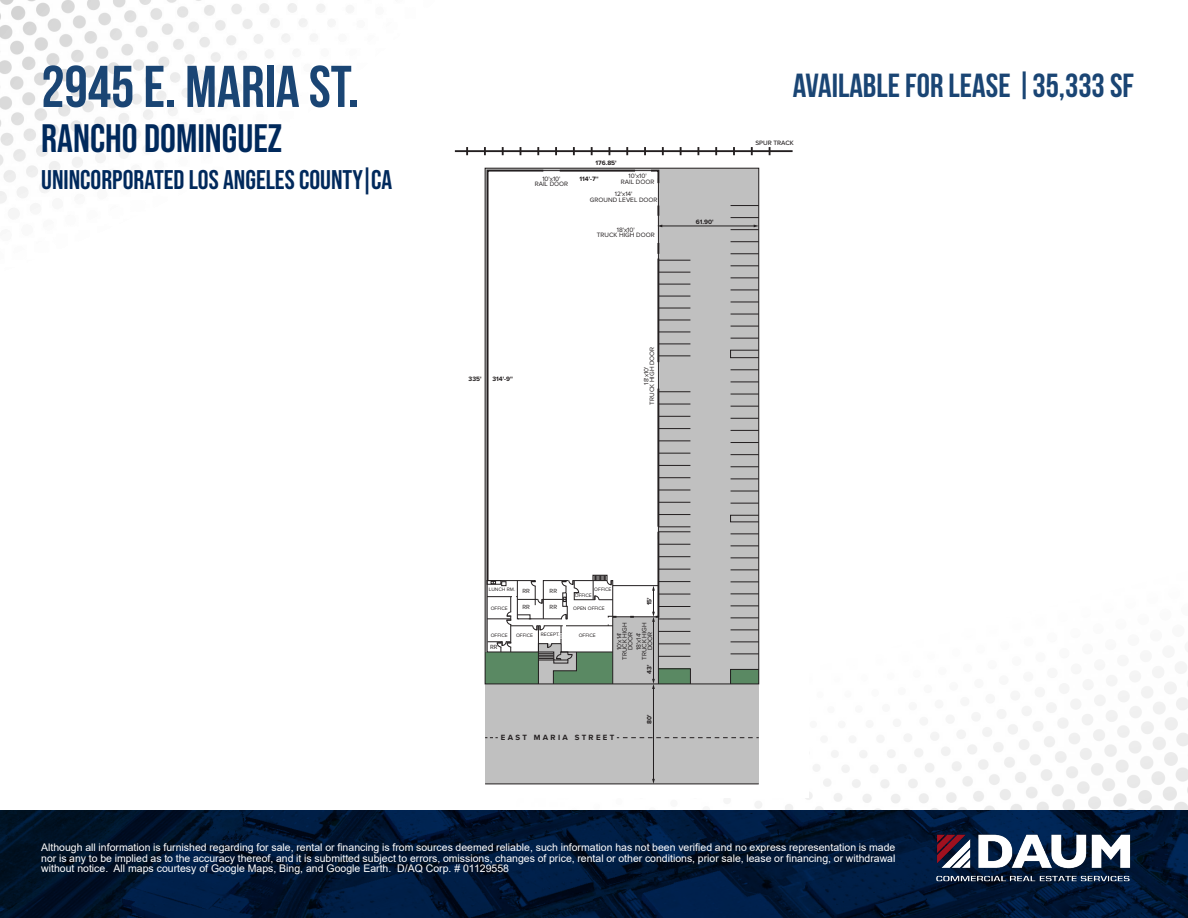
<style>
.page{position:relative;width:1188px;height:918px;background:#fff}
.page>*{position:absolute;margin:0;border:0;box-sizing:border-box;transform-origin:0 0}
.t1{font:700 58.8px "Bebas Neue";color:#1a4574}
.t2{font:700 39.6px "Bebas Neue Pro";color:#00295c}
.t3{font:700 33.45px "Bebas Neue";color:#1a4574}
.t4{font:700 27px "Bebas Neue Pro";color:#00295c}
.t5{font:10.5px/10.5px "Arial";color:#fff;text-align:justify}
.t6{font:700 7.8px "Proxima Nova";letter-spacing:.3em;color:#231f20}
.t7{font:6.45px/5.6px "Proxima Nova";color:#231f20;text-align:center}
.t8{font:700 6.45px "Proxima Nova";color:#231f20}
.t9{font:500 6.45px "Proxima Nova";color:#231f20}
.t10{font:6.15px "Proxima Nova";color:#231f20}
.t11{font:5.1px "Proxima Nova";color:#231f20}
.s1{font-size:6.15px}
</style>
<div class="page">
<img style="left:0;top:0;width:325px;height:211px">
<img style="left:755px;top:662px;width:433px;height:148px">
<img style="left:0;top:810px;width:1188px;height:108px">
<img style="left:935px;top:829px;width:199px;height:58px">
<div style="left:454px;top:130px;width:355px;height:668px;background:#fff"></div>
<div style="left:485px;top:168px;width:274px;height:616px;background:#c0c0c0"></div>
<hr style="left:455px;top:150px;width:338px;height:2px;background:#231f20">
<svg style="left:466px;top:147px;width:2px;height:8px"></svg>
<svg style="left:484px;top:147px;width:2px;height:8px"></svg>
<svg style="left:502px;top:147px;width:2px;height:8px"></svg>
<svg style="left:537px;top:147px;width:2px;height:8px"></svg>
<svg style="left:555px;top:147px;width:2px;height:8px"></svg>
<svg style="left:573px;top:147px;width:2px;height:8px"></svg>
<svg style="left:591px;top:147px;width:2px;height:8px"></svg>
<svg style="left:626px;top:147px;width:2px;height:8px"></svg>
<svg style="left:644px;top:147px;width:2px;height:8px"></svg>
<svg style="left:662px;top:147px;width:2px;height:8px"></svg>
<svg style="left:680px;top:147px;width:2px;height:8px"></svg>
<svg style="left:697px;top:147px;width:2px;height:8px"></svg>
<svg style="left:715px;top:147px;width:2px;height:8px"></svg>
<svg style="left:733px;top:147px;width:2px;height:8px"></svg>
<svg style="left:751px;top:147px;width:2px;height:8px"></svg>
<svg style="left:769px;top:147px;width:2px;height:8px"></svg>
<hr style="left:485px;top:783px;width:274px;height:1px;background:#231f20">
<svg style="left:617px;top:737px;width:142px;height:1px"></svg>
<svg style="left:731px;top:205px;width:28px;height:1px"></svg>
<svg style="left:731px;top:217px;width:28px;height:1px"></svg>
<svg style="left:731px;top:241px;width:28px;height:1px"></svg>
<svg style="left:731px;top:253px;width:28px;height:1px"></svg>
<svg style="left:731px;top:265px;width:28px;height:1px"></svg>
<svg style="left:731px;top:277px;width:28px;height:1px"></svg>
<svg style="left:731px;top:289px;width:28px;height:1px"></svg>
<svg style="left:731px;top:302px;width:28px;height:1px"></svg>
<svg style="left:731px;top:314px;width:28px;height:1px"></svg>
<svg style="left:731px;top:326px;width:28px;height:1px"></svg>
<svg style="left:731px;top:338px;width:28px;height:1px"></svg>
<div style="left:730px;top:350px;width:29px;height:8px;border:1px solid #231f20"></div>
<svg style="left:731px;top:369px;width:28px;height:1px"></svg>
<svg style="left:731px;top:381px;width:28px;height:1px"></svg>
<svg style="left:731px;top:394px;width:28px;height:1px"></svg>
<svg style="left:731px;top:406px;width:28px;height:1px"></svg>
<svg style="left:731px;top:418px;width:28px;height:1px"></svg>
<svg style="left:731px;top:430px;width:28px;height:1px"></svg>
<svg style="left:731px;top:442px;width:28px;height:1px"></svg>
<svg style="left:731px;top:454px;width:28px;height:1px"></svg>
<svg style="left:731px;top:466px;width:28px;height:1px"></svg>
<svg style="left:731px;top:478px;width:28px;height:1px"></svg>
<svg style="left:731px;top:491px;width:28px;height:1px"></svg>
<svg style="left:731px;top:503px;width:28px;height:1px"></svg>
<div style="left:730px;top:515px;width:29px;height:7px;border:1px solid #231f20"></div>
<svg style="left:731px;top:533px;width:28px;height:1px"></svg>
<svg style="left:731px;top:545px;width:28px;height:1px"></svg>
<svg style="left:731px;top:557px;width:28px;height:1px"></svg>
<svg style="left:731px;top:569px;width:28px;height:1px"></svg>
<svg style="left:731px;top:581px;width:28px;height:1px"></svg>
<svg style="left:731px;top:593px;width:28px;height:1px"></svg>
<svg style="left:731px;top:605px;width:28px;height:1px"></svg>
<svg style="left:731px;top:617px;width:28px;height:1px"></svg>
<svg style="left:731px;top:629px;width:28px;height:1px"></svg>
<svg style="left:731px;top:641px;width:28px;height:1px"></svg>
<svg style="left:731px;top:653px;width:28px;height:1px"></svg>
<svg style="left:730px;top:668px;width:30px;height:17px"></svg>
<hr style="left:661px;top:226px;width:94px;height:1px;background:#231f20">
<svg style="left:731px;top:225px;width:28px;height:5px"></svg>
<hr style="left:653px;top:688px;width:1px;height:92px;background:#231f20">
<svg style="left:652px;top:779px;width:3px;height:5px"></svg>
<svg style="left:486px;top:169px;width:205px;height:520px"></svg>
<h1 class="t1" style="left:41px;top:54px;width:319px">2945 E. MARIA ST.</h1>
<h2 class="t2" style="left:41px;top:115px;width:242px">RANCHO DOMINGUEZ</h2>
<h3 class="t4" style="left:41px;top:164px;width:353px">UNINCORPORATED LOS ANGELES COUNTY|CA</h3>
<p class="t7" style="left:535px;top:176px;width:35px">10'x10'<br>RAIL DOOR</p>
<p class="t8" style="left:596px;top:158px;width:23px">176.85'</p>
<p class="t8" style="left:579px;top:174px;width:21px">114'-7''</p>
<p class="t7" style="left:621px;top:173px;width:35px">10'x10'<br>RAIL DOOR</p>
<p class="t7" style="left:590px;top:191px;width:69px">12'x14'<br>GROUND LEVEL DOOR</p>
<p class="t7" style="left:597px;top:227px;width:59px">18'x10'<br>TRUCK HIGH DOOR</p>
<p class="t8" style="left:696px;top:217px;width:19px">61.90'</p>
<h3 class="t3" style="left:793px;top:68px;width:343px">AVAILABLE FOR LEASE |35,333 SF</h3>
<p class="t9" style="left:755px;top:138px;width:40px">SPUR TRACK</p>
<p class="t8" style="left:469px;top:374px;width:15px">335'</p>
<p class="t8" style="left:492px;top:374px;width:22px">314'-9''</p>
<p class="t7" style="left:643px;top:405px;width:59px;rotate:-90deg">18'x10'<br>TRUCK HIGH DOOR</p>
<p class="t11" style="left:489px;top:585px;width:43px">LUNCH RM. <span class="s1">RR</span></p>
<p class="t11" style="left:491px;top:604px;width:19px">OFFICE</p>
<p class="t10" style="left:523px;top:603px;width:9px">RR</p>
<p class="t11" style="left:491px;top:631px;width:19px">OFFICE</p>
<p class="t11" style="left:516px;top:631px;width:19px">OFFICE</p>
<p class="t10" style="left:490px;top:642px;width:9px">RR</p>
<p class="t11" style="left:594px;top:586px;width:19px">OFFICE</p>
<p class="t10" style="left:550px;top:586px;width:9px">RR</p>
<p class="t10" style="left:550px;top:603px;width:9px">RR</p>
<p class="t11" style="left:573px;top:604px;width:33px">OPEN OFFICE</p>
<p class="t11" style="left:575px;top:591px;width:19px">OFFICE</p>
<p class="t8" style="left:645px;top:605px;width:10px;rotate:-90deg">15'</p>
<p class="t11" style="left:541px;top:631px;width:20px">RECEPT.</p>
<p class="t11" style="left:579px;top:631px;width:19px">OFFICE</p>
<p class="t7" style="left:622px;top:660px;width:39px;rotate:-90deg">TRUCK HIGH<br>DOOR</p>
<p class="t7" style="left:636px;top:660px;width:39px;rotate:-90deg">18'x14'<br>TRUCK HIGH</p>
<p class="t7" style="left:616px;top:650px;width:19px;rotate:-90deg">10'x14'</p>
<p class="t7" style="left:647px;top:650px;width:20px;rotate:-90deg">DOOR</p>
<p class="t8" style="left:645px;top:674px;width:11px;rotate:-90deg">43'</p>
<p class="t8" style="left:645px;top:724px;width:11px;rotate:-90deg">80'</p>
<p class="t6" style="left:501px;top:732px;width:115px">EAST MARIA STREET</p>
<p class="t5" style="left:41px;top:842px;width:856px">Although all information is furnished regarding for sale, rental or financing is from sources deemed reliable, such information has not been verified and no express representation is made nor is any to be implied as to the accuracy thereof, and it is submitted subject to errors, omissions, changes of price, rental or other conditions, prior sale, lease or financing, or withdrawal without notice. All maps courtesy of Google Maps, Bing, and Google Earth. D/AQ Corp. # 01129558</p>
</div>
